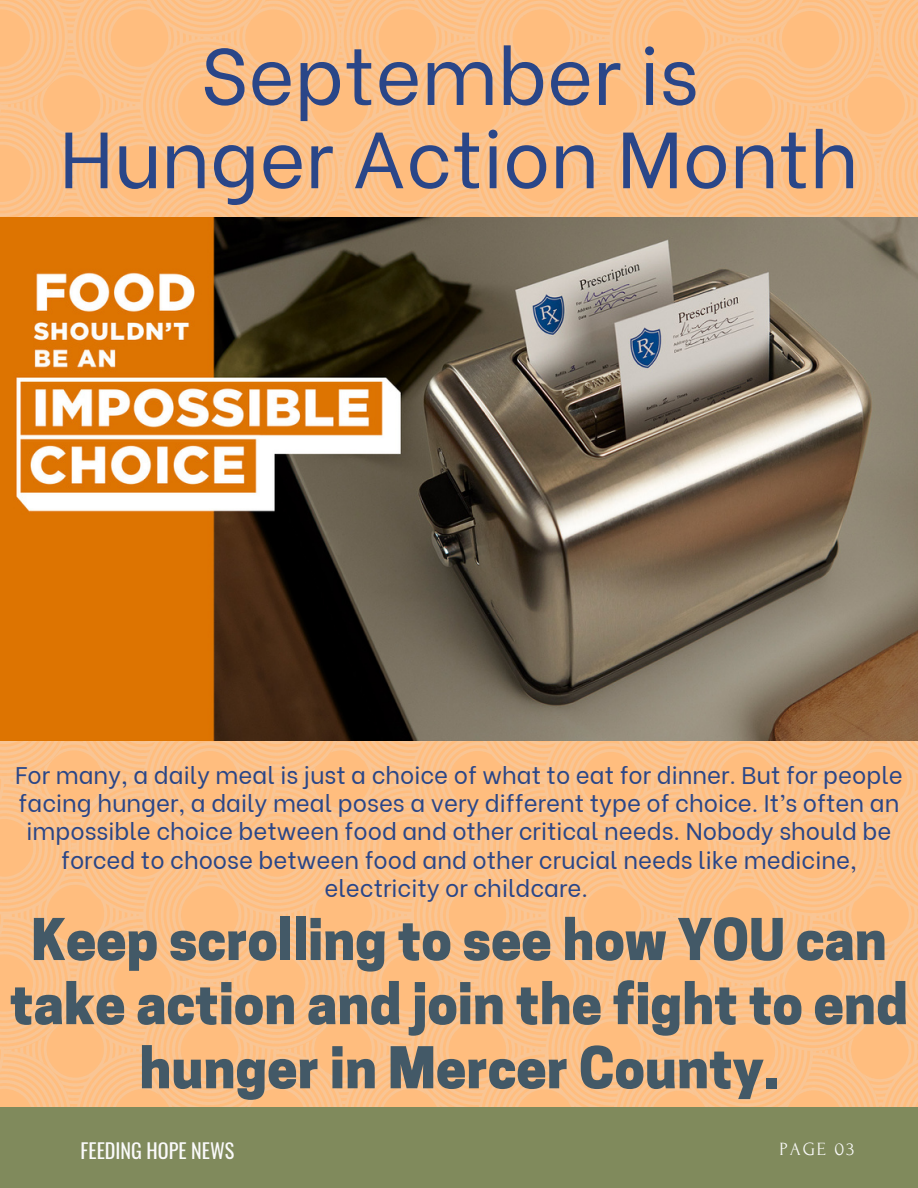
<style>
.page{position:relative;width:918px;height:1188px;background:#fff}
.page>*{position:absolute;margin:0;border:0;box-sizing:border-box;transform-origin:0 0}
.t1{font:79.5px/83.2px "Be Vietnam";color:#2a4688;text-align:center}
.t2{font:800 54px/64.2px "Cooper Hewitt";color:#435967;text-align:center}
.t3{font:24px/28.2px "Be Vietnam";color:#2a4688;text-align:center}
.t4{font:20.1px "Oswald";color:#fafafa}
.t5{font:18.6px "Forum";letter-spacing:.1em;color:#fafafa}
</style>
<div class="page">
<img style="left:0;top:0;width:918px;height:1107px">
<div style="left:0;top:1107px;width:918px;height:81px;background:#808a5c"></div>
<img style="left:0;top:217px;width:918px;height:524px">
<h1 class="t1" style="left:59px;top:26px;width:801px">September is<br>Hunger Action Month</h1>
<p class="t3" style="left:15px;top:759px;width:889px">For many, a daily meal is just a choice of what to eat for dinner. But for people facing hunger, a daily meal poses a very different type of choice. It’s often an impossible choice between food and other critical needs. Nobody should be forced to choose between food and other crucial needs like medicine, electricity or childcare.</p>
<h2 class="t2" style="left:10px;top:914px;width:900px">Keep scrolling to see how YOU can take action and join the fight to end hunger in Mercer County.</h2>
<p class="t4" style="left:81px;top:1135px;width:155px">FEEDING HOPE NEWS</p>
<p class="t5" style="left:780px;top:1139px;width:76px">PAGE 03</p>
</div>
